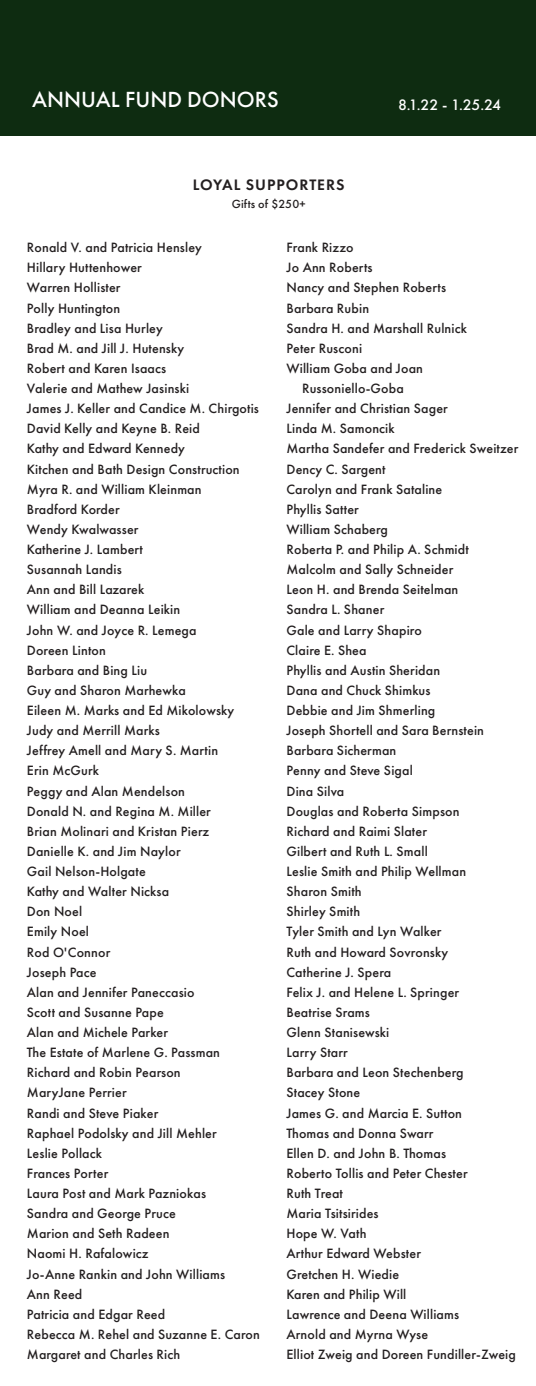
<style>
.page{position:relative;width:536px;height:1386px;background:#fff}
.page>*{position:absolute;margin:0;border:0;box-sizing:border-box;transform-origin:0 0}
.t1{font:500 22.75px "Futura PT";color:#fff}
.t2{font:600 15.75px "Futura PT";letter-spacing:.06em;color:#231f20}
.t3{font:500 15.75px "Futura PT";color:#fff}
.donors{font:500 14px "Futura PT";letter-spacing:.01em;color:#231f20}
.t4{font:500 12.25px "Futura PT";letter-spacing:.01em;color:#231f20}
</style>
<div class="page">
<div style="left:0;top:0;width:536px;height:135px;background:#0e2c11"></div>
<hr style="left:535px;top:0;width:1px;height:135px;background:#231f20">
<p class="t1" style="left:32px;top:86px;width:248px">ANNUAL FUND DONORS</p>
<p class="t3" style="left:398px;top:95px;width:105px">8.1.22 - 1.25.24</p>
<p class="t2" style="left:193px;top:175px;width:153px">LOYAL SUPPORTERS</p>
<p class="t4" style="left:232px;top:197px;width:75px">Gifts of $250+</p>
<p class="donors" style="left:27px;top:239px;width:176px">Ronald V. and Patricia Hensley</p>
<p class="donors" style="left:27px;top:259px;width:116px">Hillary Huttenhower</p>
<p class="donors" style="left:27px;top:279px;width:95px">Warren Hollister</p>
<p class="donors" style="left:27px;top:299px;width:95px">Polly Huntington</p>
<p class="donors" style="left:27px;top:320px;width:137px">Bradley and Lisa Hurley</p>
<p class="donors" style="left:27px;top:340px;width:159px">Brad M. and Jill J. Hutensky</p>
<p class="donors" style="left:27px;top:360px;width:141px">Robert and Karen Isaacs</p>
<p class="donors" style="left:27px;top:380px;width:164px">Valerie and Mathew Jasinski</p>
<p class="donors" style="left:27px;top:400px;width:233px">James J. Keller and Candice M. Chirgotis</p>
<p class="donors" style="left:27px;top:420px;width:174px">David Kelly and Keyne B. Reid</p>
<p class="donors" style="left:27px;top:440px;width:160px">Kathy and Edward Kennedy</p>
<p class="donors" style="left:27px;top:460px;width:214px">Kitchen and Bath Design Construction</p>
<p class="donors" style="left:27px;top:481px;width:176px">Myra R. and William Kleinman</p>
<p class="donors" style="left:27px;top:501px;width:94px">Bradford Korder</p>
<p class="donors" style="left:27px;top:521px;width:113px">Wendy Kwalwasser</p>
<p class="donors" style="left:27px;top:541px;width:117px">Katherine J. Lambert</p>
<p class="donors" style="left:27px;top:561px;width:96px">Susannah Landis</p>
<p class="donors" style="left:27px;top:581px;width:119px">Ann and Bill Lazarek</p>
<p class="donors" style="left:27px;top:601px;width:155px">William and Deanna Leikin</p>
<p class="donors" style="left:27px;top:621px;width:171px">John W. and Joyce R. Lemega</p>
<p class="donors" style="left:27px;top:642px;width:80px">Doreen Linton</p>
<p class="donors" style="left:27px;top:662px;width:122px">Barbara and Bing Liu</p>
<p class="donors" style="left:27px;top:682px;width:160px">Guy and Sharon Marhewka</p>
<p class="donors" style="left:27px;top:702px;width:209px">Eileen M. Marks and Ed Mikolowsky</p>
<p class="donors" style="left:27px;top:722px;width:134px">Judy and Merrill Marks</p>
<p class="donors" style="left:27px;top:742px;width:193px">Jeffrey Amell and Mary S. Martin</p>
<p class="donors" style="left:27px;top:762px;width:74px">Erin McGurk</p>
<p class="donors" style="left:27px;top:782px;width:160px">Peggy and Alan Mendelson</p>
<p class="donors" style="left:27px;top:803px;width:185px">Donald N. and Regina M. Miller</p>
<p class="donors" style="left:27px;top:823px;width:184px">Brian Molinari and Kristan Pierz</p>
<p class="donors" style="left:27px;top:843px;width:155px">Danielle K. and Jim Naylor</p>
<p class="donors" style="left:27px;top:863px;width:120px">Gail Nelson-Holgate</p>
<p class="donors" style="left:27px;top:883px;width:144px">Kathy and Walter Nicksa</p>
<p class="donors" style="left:27px;top:903px;width:57px">Don Noel</p>
<p class="donors" style="left:27px;top:923px;width:64px">Emily Noel</p>
<p class="donors" style="left:27px;top:943px;width:85px">Rod O'Connor</p>
<p class="donors" style="left:27px;top:964px;width:71px">Joseph Pace</p>
<p class="donors" style="left:27px;top:984px;width:169px">Alan and Jennifer Paneccasio</p>
<p class="donors" style="left:27px;top:1004px;width:138px">Scott and Susanne Pape</p>
<p class="donors" style="left:27px;top:1024px;width:143px">Alan and Michele Parker</p>
<p class="donors" style="left:27px;top:1044px;width:195px">The Estate of Marlene G. Passman</p>
<p class="donors" style="left:27px;top:1064px;width:155px">Richard and Robin Pearson</p>
<p class="donors" style="left:27px;top:1084px;width:101px">MaryJane Perrier</p>
<p class="donors" style="left:27px;top:1104px;width:133px">Randi and Steve Piaker</p>
<p class="donors" style="left:27px;top:1125px;width:191px">Raphael Podolsky and Jill Mehler</p>
<p class="donors" style="left:27px;top:1145px;width:77px">Leslie Pollack</p>
<p class="donors" style="left:27px;top:1165px;width:83px">Frances Porter</p>
<p class="donors" style="left:27px;top:1185px;width:180px">Laura Post and Mark Pazniokas</p>
<p class="donors" style="left:27px;top:1205px;width:150px">Sandra and George Pruce</p>
<p class="donors" style="left:27px;top:1225px;width:144px">Marion and Seth Radeen</p>
<p class="donors" style="left:27px;top:1245px;width:123px">Naomi H. Rafalowicz</p>
<p class="donors" style="left:27px;top:1265px;width:200px">Jo-Anne Rankin and John Williams</p>
<p class="donors" style="left:27px;top:1286px;width:57px">Ann Reed</p>
<p class="donors" style="left:27px;top:1306px;width:140px">Patricia and Edgar Reed</p>
<p class="donors" style="left:27px;top:1326px;width:234px">Rebecca M. Rehel and Suzanne E. Caron</p>
<p class="donors" style="left:27px;top:1346px;width:155px">Margaret and Charles Rich</p>
<p class="donors" style="left:286px;top:239px;width:69px">Frank Rizzo</p>
<p class="donors" style="left:286px;top:259px;width:88px">Jo Ann Roberts</p>
<p class="donors" style="left:286px;top:279px;width:161px">Nancy and Stephen Roberts</p>
<p class="donors" style="left:286px;top:299px;width:84px">Barbara Rubin</p>
<p class="donors" style="left:286px;top:320px;width:182px">Sandra H. and Marshall Rulnick</p>
<p class="donors" style="left:286px;top:340px;width:77px">Peter Rusconi</p>
<p class="donors" style="left:286px;top:360px;width:138px">William Goba and Joan</p>
<p class="donors" style="left:302px;top:380px;width:103px">Russoniello-Goba</p>
<p class="donors" style="left:286px;top:400px;width:163px">Jennifer and Christian Sager</p>
<p class="donors" style="left:286px;top:420px;width:110px">Linda M. Samoncik</p>
<p class="donors" style="left:286px;top:440px;width:233px">Martha Sandefer and Frederick Sweitzer</p>
<p class="donors" style="left:286px;top:460px;width:101px">Dency C. Sargent</p>
<p class="donors" style="left:286px;top:481px;width:157px">Carolyn and Frank Sataline</p>
<p class="donors" style="left:286px;top:501px;width:74px">Phyllis Satter</p>
<p class="donors" style="left:286px;top:521px;width:103px">William Schaberg</p>
<p class="donors" style="left:286px;top:541px;width:184px">Roberta P. and Philip A. Schmidt</p>
<p class="donors" style="left:286px;top:561px;width:168px">Malcolm and Sally Schneider</p>
<p class="donors" style="left:286px;top:581px;width:173px">Leon H. and Brenda Seitelman</p>
<p class="donors" style="left:286px;top:601px;width:99px">Sandra L. Shaner</p>
<p class="donors" style="left:286px;top:621px;width:137px">Gale and Larry Shapiro</p>
<p class="donors" style="left:286px;top:642px;width:82px">Claire E. Shea</p>
<p class="donors" style="left:286px;top:662px;width:155px">Phyllis and Austin Sheridan</p>
<p class="donors" style="left:286px;top:682px;width:145px">Dana and Chuck Shimkus</p>
<p class="donors" style="left:286px;top:702px;width:150px">Debbie and Jim Shmerling</p>
<p class="donors" style="left:286px;top:722px;width:199px">Joseph Shortell and Sara Bernstein</p>
<p class="donors" style="left:286px;top:742px;width:111px">Barbara Sicherman</p>
<p class="donors" style="left:286px;top:762px;width:128px">Penny and Steve Sigal</p>
<p class="donors" style="left:286px;top:782px;width:59px">Dina Silva</p>
<p class="donors" style="left:286px;top:803px;width:174px">Douglas and Roberta Simpson</p>
<p class="donors" style="left:286px;top:823px;width:142px">Richard and Raimi Slater</p>
<p class="donors" style="left:286px;top:843px;width:143px">Gilbert and Ruth L. Small</p>
<p class="donors" style="left:286px;top:863px;width:181px">Leslie Smith and Philip Wellman</p>
<p class="donors" style="left:286px;top:883px;width:77px">Sharon Smith</p>
<p class="donors" style="left:286px;top:903px;width:75px">Shirley Smith</p>
<p class="donors" style="left:286px;top:923px;width:156px">Tyler Smith and Lyn Walker</p>
<p class="donors" style="left:286px;top:943px;width:163px">Ruth and Howard Sovronsky</p>
<p class="donors" style="left:286px;top:964px;width:106px">Catherine J. Spera</p>
<p class="donors" style="left:286px;top:984px;width:174px">Felix J. and Helene L. Springer</p>
<p class="donors" style="left:286px;top:1004px;width:85px">Beatrise Srams</p>
<p class="donors" style="left:286px;top:1024px;width:104px">Glenn Stanisewski</p>
<p class="donors" style="left:286px;top:1044px;width:63px">Larry Starr</p>
<p class="donors" style="left:286px;top:1064px;width:178px">Barbara and Leon Stechenberg</p>
<p class="donors" style="left:286px;top:1084px;width:75px">Stacey Stone</p>
<p class="donors" style="left:286px;top:1104px;width:177px">James G. and Marcia E. Sutton</p>
<p class="donors" style="left:286px;top:1125px;width:148px">Thomas and Donna Swarr</p>
<p class="donors" style="left:286px;top:1145px;width:161px">Ellen D. and John B. Thomas</p>
<p class="donors" style="left:286px;top:1165px;width:183px">Roberto Tollis and Peter Chester</p>
<p class="donors" style="left:286px;top:1185px;width:58px">Ruth Treat</p>
<p class="donors" style="left:286px;top:1205px;width:94px">Maria Tsitsirides</p>
<p class="donors" style="left:286px;top:1225px;width:81px">Hope W. Vath</p>
<p class="donors" style="left:286px;top:1245px;width:136px">Arthur Edward Webster</p>
<p class="donors" style="left:286px;top:1265px;width:114px">Gretchen H. Wiedie</p>
<p class="donors" style="left:286px;top:1286px;width:121px">Karen and Philip Will</p>
<p class="donors" style="left:286px;top:1306px;width:174px">Lawrence and Deena Williams</p>
<p class="donors" style="left:286px;top:1326px;width:143px">Arnold and Myrna Wyse</p>
<p class="donors" style="left:286px;top:1346px;width:231px">Elliot Zweig and Doreen Fundiller-Zweig</p>
</div>
